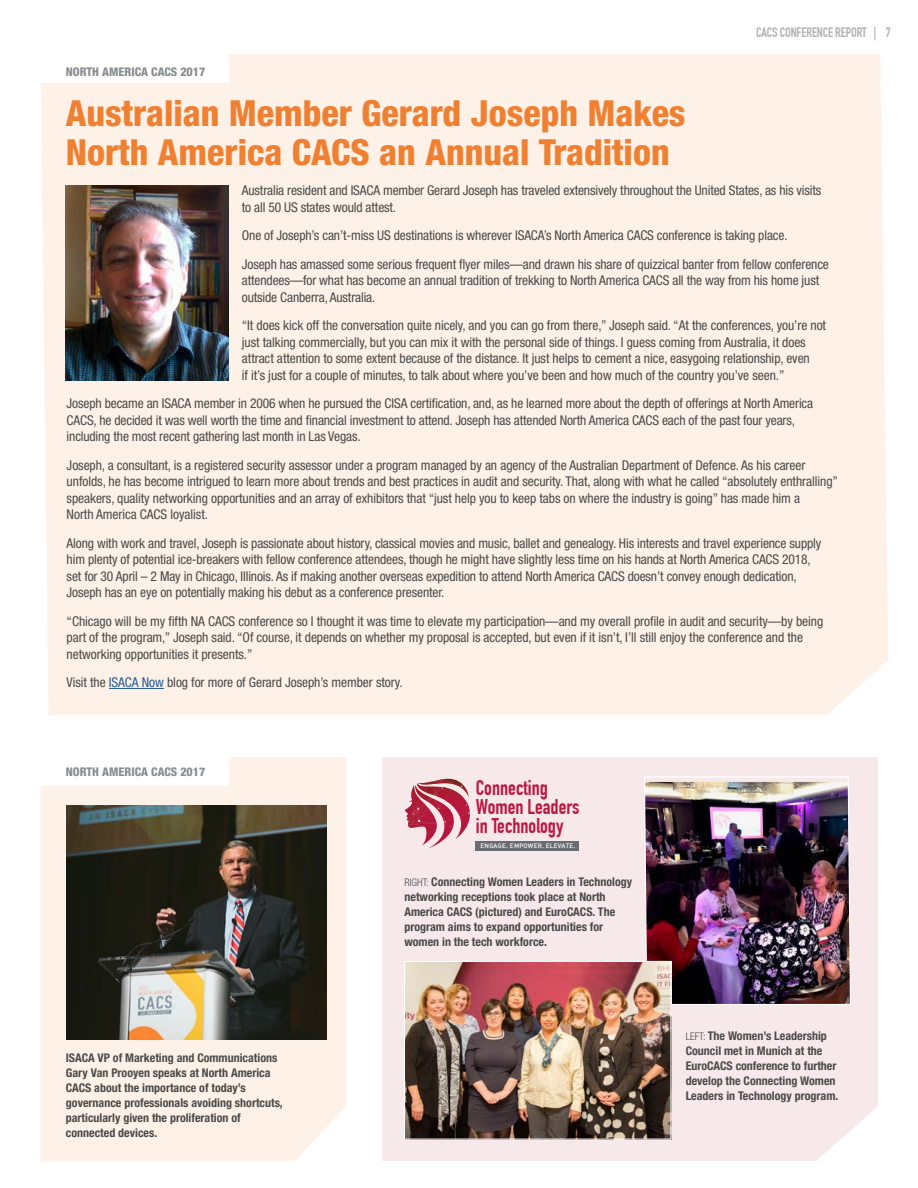
<style>
.page{position:relative;width:918px;height:1188px;background:#fff}
.page>*{position:absolute;margin:0;border:0;box-sizing:border-box;transform-origin:0 0}
.t1{font:800 condensed 36px/39px "Helvetica Neue LT Std";color:#f08031}
.t2{font:700 20.85px/19px "DIN Condensed";color:#bb173f}
.t3{font:condensed 13.5px/16.5px "Helvetica Neue LT Std";letter-spacing:-.01em;color:#4a4a49}
.t4{font:700 13.5px "DIN Condensed";letter-spacing:-.01em;color:#b3b2b2}
.t5{font:700 condensed 12px/15px "Helvetica Neue LT Std";color:#4a4a49}
.t6{font:800 condensed 12px "Helvetica Neue LT Std";color:#878d91}
.t7{font:500 6.3px "DIN Alternate";letter-spacing:.035em;color:#fff}
.s1{color:#275b9b}
.s2{font-weight:300;font-size:10.5px}
</style>
<div class="page">
<div style="left:41px;top:54px;width:847px;height:661px;background:#fef1e8"></div>
<div style="left:40px;top:54px;width:189px;height:28px;background:#fff"></div>
<hr style="left:109px;top:688px;width:55px;height:1px;background:#275b9b">
<img style="left:66px;top:185px;width:162px;height:195px">
<div style="left:40px;top:757px;width:306px;height:404px;background:#fef1e8"></div>
<div style="left:382px;top:757px;width:496px;height:404px;background:#f7e8ea"></div>
<div style="left:40px;top:757px;width:189px;height:29px;background:#fff"></div>
<img style="left:67px;top:805px;width:260px;height:235px">
<img style="left:643px;top:776px;width:209px;height:230px">
<img style="left:406px;top:963px;width:264px;height:175px">
<div style="left:404px;top:961px;width:268px;height:179px;border:1px solid #fff"></div>
<svg style="left:404px;top:779px;width:73px;height:69px;background:#d68e9b"></svg>
<div style="left:476px;top:841px;width:103px;height:10px;background:#696c73"></div>
<p class="t4" style="left:756px;top:24px;width:136px">CACS CONFERENCE REPORT | 7</p>
<p class="t6" style="left:66px;top:64px;width:141px">NORTH AMERICA CACS 2017</p>
<h1 class="t1" style="left:66px;top:93px;width:621px">Australian Member Gerard Joseph Makes<br>North America CACS an Annual Tradition</h1>
<p class="t3" style="left:242px;top:182px;width:581px">Australia resident and ISACA member Gerard Joseph has traveled extensively throughout the United States, as his visits to all 50 US states would attest.</p>
<p class="t3" style="left:242px;top:221px;width:589px;line-height:28.5px">One of Joseph’s can’t-miss US destinations is wherever ISACA’s North America CACS conference is taking place.<br>Joseph has amassed some serious frequent flyer miles—and drawn his share of quizzical banter from fellow conference</p>
<p class="t3" style="left:242px;top:272px;width:579px">attendees—for what has become an annual tradition of trekking to North America CACS all the way from his home just outside Canberra, Australia.</p>
<p class="t3" style="left:242px;top:317px;width:586px">“It does kick off the conversation quite nicely, and you can go from there,” Joseph said. “At the conferences, you’re not just talking commercially, but you can mix it with the personal side of things. I guess coming from Australia, it does attract attention to some extent because of the distance. It just helps to cement a nice, easygoing relationship, even<br>if it’s just for a couple of minutes, to talk about where you’ve been and how much of the country you’ve seen.”</p>
<p class="t3" style="left:67px;top:395px;width:748px">Joseph became an ISACA member in 2006 when he pursued the CISA certification, and, as he learned more about the depth of offerings at North America<br>CACS, he decided it was well worth the time and financial investment to attend. Joseph has attended North America CACS each of the past four years, including the most recent gathering last month in Las Vegas.</p>
<p class="t3" style="left:67px;top:456px;width:773px">Joseph, a consultant, is a registered security assessor under a program managed by an agency of the Australian Department of Defence. As his career unfolds, he has become intrigued to learn more about trends and best practices in audit and security. That, along with what he called “absolutely enthralling” speakers, quality networking opportunities and an array of exhibitors that “just help you to keep tabs on where the industry is going” has made him a<br>North America CACS loyalist.</p>
<p class="t3" style="left:67px;top:534px;width:756px">Along with work and travel, Joseph is passionate about history, classical movies and music, ballet and genealogy. His interests and travel experience supply him plenty of potential ice-breakers with fellow conference attendees, though he might have slightly less time on his hands at North America CACS 2018, set for 30 April – 2 May in Chicago, Illinois. As if making another overseas expedition to attend North America CACS doesn’t convey enough dedication, Joseph has an eye on potentially making his debut as a conference presenter.</p>
<p class="t3" style="left:67px;top:612px;width:758px">“Chicago will be my fifth NA CACS conference so I thought it was time to elevate my participation—and my overall profile in audit and security—by being part of the program,” Joseph said. “Of course, it depends on whether my proposal is accepted, but even if it isn’t, I’ll still enjoy the conference and the networking opportunities it presents.”</p>
<p class="t3" style="left:67px;top:674px;width:338px">Visit the <span class="s1">ISACA Now</span> blog for more of Gerard Joseph’s member story.</p>
<p class="t6" style="left:66px;top:764px;width:141px">NORTH AMERICA CACS 2017</p>
<p class="t5" style="left:66px;top:1050px;width:218px">ISACA VP of Marketing and Communications Gary Van Prooyen speaks at North America CACS about the importance of today’s governance professionals avoiding shortcuts, particularly given the proliferation of connected devices.</p>
<h2 class="t2" style="left:476px;top:779px;width:105px">Connecting<br>Women Leaders in Technology</h2>
<p class="t7" style="left:481px;top:842px;width:96px">ENGAGE. EMPOWER. ELEVATE.</p>
<p class="t5" style="left:404px;top:874px;width:229px"><span class="s2">RIGHT:</span> Connecting Women Leaders in Technology networking receptions took place at North America CACS (pictured) and EuroCACS. The program aims to expand opportunities for women in the tech workforce.</p>
<p class="t5" style="left:686px;top:1028px;width:154px"><span class="s2">LEFT:</span> The Women’s Leadership<br>Council met in Munich at the<br>EuroCACS conference to further develop the Connecting Women<br>Leaders in Technology program.</p>
</div>
